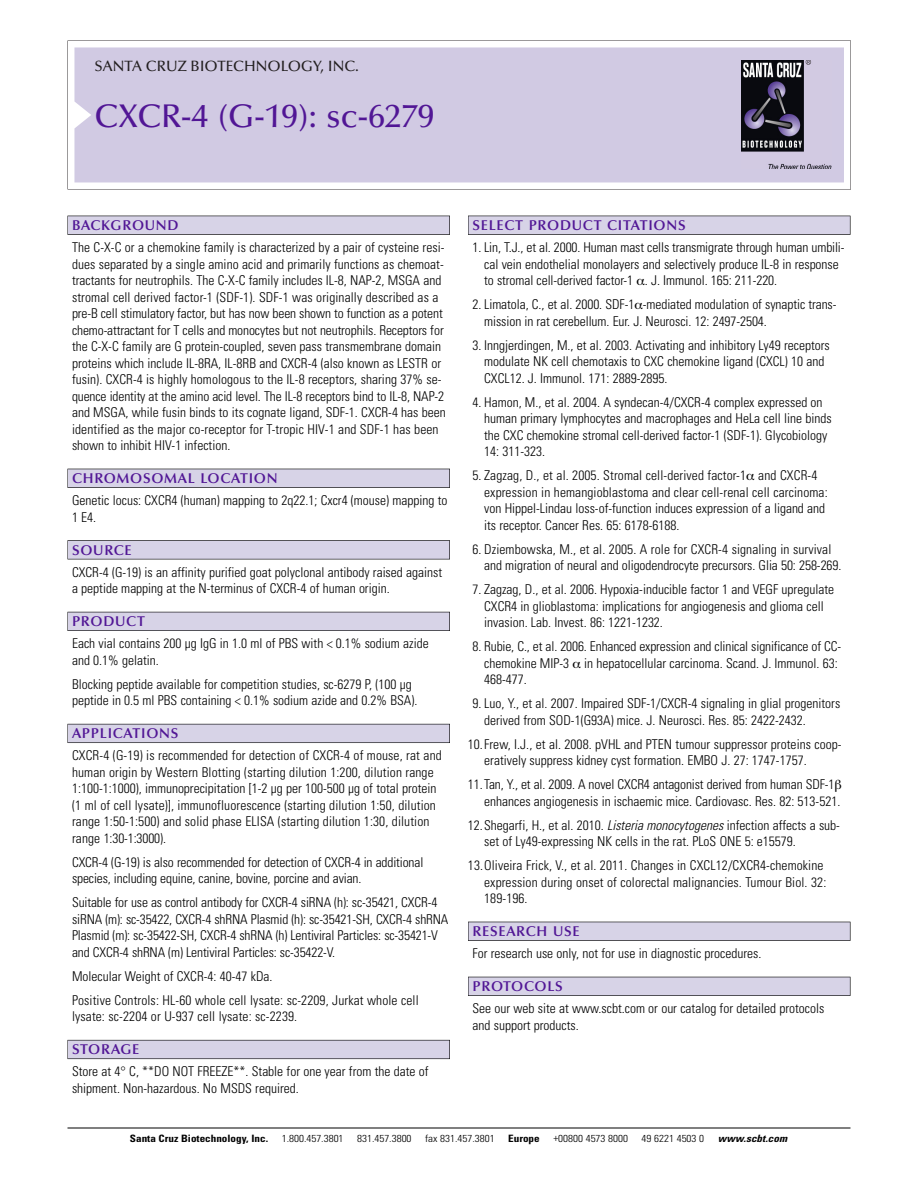
<style>
.page{position:relative;width:918px;height:1188px;background:#fff}
.page>*{position:absolute;margin:0;border:0;box-sizing:border-box;transform-origin:0 0}
.t1{font:500 33px "Optima";color:#511695}
.t2{font:500 15px "Optima";color:#231f20}
.t3{font:600 14.25px "Optima";letter-spacing:.05em;color:#511695}
.t4{font:300 condensed 13.5px/16.5px "Univers";color:#000}
.t5{font:300 condensed 10.2px "Univers";color:#000;scale:1.1 1}
.t6{font:700 condensed 10.2px "Univers";color:#000;scale:1.1 1}
.t7{font:italic 700 condensed 10.2px "Univers";letter-spacing:.005em;color:#000;scale:1.1 1}
.s1{font-style:italic}
</style>
<div class="page">
<svg style="left:68px;top:40px;width:783px;height:149px"></svg>
<div style="left:74px;top:47px;width:770px;height:135px;background:#d1cae3"></div>
<img style="left:741px;top:60px;width:90px;height:108px">
<div style="left:68px;top:216px;width:382px;height:19px;background:#525155"></div>
<div style="left:68px;top:216px;width:381px;height:18px;background:#d7d3e7"></div>
<div style="left:68px;top:469px;width:382px;height:19px;background:#515055"></div>
<div style="left:68px;top:469px;width:381px;height:18px;background:#d7d3e7"></div>
<div style="left:68px;top:540px;width:382px;height:19px;background:#545357"></div>
<div style="left:68px;top:541px;width:381px;height:18px;background:#d7d3e7"></div>
<div style="left:68px;top:612px;width:382px;height:19px;background:#54535a"></div>
<div style="left:68px;top:612px;width:381px;height:18px;background:#d7d3e7"></div>
<div style="left:68px;top:724px;width:382px;height:19px;background:#5b5a62"></div>
<div style="left:68px;top:724px;width:381px;height:18px;background:#d7d3e7"></div>
<div style="left:68px;top:1040px;width:382px;height:19px;background:#66646e"></div>
<div style="left:68px;top:1040px;width:381px;height:18px;background:#d7d3e7"></div>
<div style="left:468px;top:216px;width:382px;height:19px;background:#525155"></div>
<div style="left:468px;top:216px;width:382px;height:18px;background:#d7d3e7"></div>
<div style="left:468px;top:922px;width:382px;height:19px;background:#515055"></div>
<div style="left:468px;top:922px;width:382px;height:18px;background:#d7d3e7"></div>
<div style="left:468px;top:977px;width:382px;height:19px;background:#525158"></div>
<div style="left:468px;top:977px;width:382px;height:18px;background:#d7d3e7"></div>
<hr style="left:68px;top:1128px;width:782px;height:1px;background:#000">
<p class="t2" style="left:94px;top:61px;width:266px">SANTA CRUZ BIOTECHNOLOGY, INC.</p>
<h1 class="t1" style="left:94px;top:103px;width:341px">CXCR-4 (G-19): sc-6279</h1>
<p class="t3" style="left:72px;top:219px;width:108px">BACKGROUND</p>
<p class="t4" style="left:72px;top:240px;width:375px">The C-X-C or a chemokine family is characterized by a pair of cysteine resi&shy;dues separated by a single amino acid and primarily functions as chemoat&shy;tractants for neutrophils. The C-X-C family includes IL-8, NAP-2, MSGA and stromal cell derived factor-1 (SDF-1). SDF-1 was originally described as a pre-B cell stimulatory factor, but has now been shown to function as a potent chemo-attractant for T cells and monocytes but not neutrophils. Receptors for the C-X-C family are G protein-coupled, seven pass transmembrane domain proteins which include IL-8RA, IL-8RB and CXCR-4 (also known as LESTR or fusin). CXCR-4 is highly homologous to the IL-8 receptors, sharing 37% se&shy;quence identity at the amino acid level. The IL-8 receptors bind to IL-8, NAP-2 and MSGA, while fusin binds to its cognate ligand, SDF-1. CXCR-4 has been identified as the major co-receptor for T-tropic HIV-1 and SDF-1 has been shown to inhibit HIV-1 infection.</p>
<p class="t3" style="left:72px;top:473px;width:207px">CHROMOSOMAL LOCATION</p>
<p class="t4" style="left:72px;top:493px;width:377px">Genetic locus: CXCR4 (human) mapping to 2q22.1; Cxcr4 (mouse) mapping to<br>1 E4.</p>
<p class="t3" style="left:72px;top:544px;width:61px">SOURCE</p>
<p class="t4" style="left:72px;top:565px;width:372px">CXCR-4 (G-19) is an affinity purified goat polyclonal antibody raised against a peptide mapping at the N-terminus of CXCR-4 of human origin.</p>
<p class="t3" style="left:72px;top:616px;width:74px">PRODUCT</p>
<p class="t4" style="left:72px;top:636px;width:358px">Each vial contains 200 µg IgG in 1.0 ml of PBS with &lt; 0.1% sodium azide and 0.1% gelatin.</p>
<p class="t4" style="left:72px;top:677px;width:347px">Blocking peptide available for competition studies, sc-6279 P, (100 µg peptide in 0.5 ml PBS containing &lt; 0.1% sodium azide and 0.2% BSA).</p>
<p class="t3" style="left:72px;top:728px;width:108px">APPLICATIONS</p>
<p class="t4" style="left:72px;top:748px;width:371px">CXCR-4 (G-19) is recommended for detection of CXCR-4 of mouse, rat and human origin by Western Blotting (starting dilution 1:200, dilution range 1:100-1:1000), immunoprecipitation [1-2 µg per 100-500 µg of total protein (1 ml of cell lysate)], immunofluorescence (starting dilution 1:50, dilution range 1:50-1:500) and solid phase ELISA (starting dilution 1:30, dilution range 1:30-1:3000).</p>
<p class="t4" style="left:72px;top:855px;width:353px">CXCR-4 (G-19) is also recommended for detection of CXCR-4 in additional species, including equine, canine, bovine, porcine and avian.</p>
<p class="t4" style="left:72px;top:895px;width:378px">Suitable for use as control antibody for CXCR-4 siRNA (h): sc-35421, CXCR-4 siRNA (m): sc-35422, CXCR-4 shRNA Plasmid (h): sc-35421-SH, CXCR-4 shRNA Plasmid (m): sc-35422-SH, CXCR-4 shRNA (h) Lentiviral Particles: sc-35421-V and CXCR-4 shRNA (m) Lentiviral Particles: sc-35422-V.</p>
<p class="t4" style="left:72px;top:965px;width:348px;line-height:24px">Molecular Weight of CXCR-4: 40-47 kDa.<br>Positive Controls: HL-60 whole cell lysate: sc-2209, Jurkat whole cell</p>
<p class="t4" style="left:72px;top:1009px;width:227px">lysate: sc-2204 or U-937 cell lysate: sc-2239.</p>
<p class="t3" style="left:72px;top:1044px;width:69px">STORAGE</p>
<p class="t4" style="left:72px;top:1064px;width:358px">Store at 4° C, **DO NOT FREEZE**. Stable for one year from the date of shipment. Non-hazardous. No MSDS required.</p>
<p class="t3" style="left:473px;top:219px;width:215px">SELECT PRODUCT CITATIONS</p>
<p class="t4" style="left:484px;top:240px;width:362px;text-indent:-12px">1. Lin, T.J., et al. 2000. Human mast cells transmigrate through human umbili&shy;cal vein endothelial monolayers and selectively produce IL-8 in response to stromal cell-derived factor-1 . J. Immunol. 165: 211-220.</p>
<p class="t4" style="left:484px;top:297px;width:354px;text-indent:-12px">2. Limatola, C., et al. 2000. SDF-1 -mediated modulation of synaptic trans&shy;mission in rat cerebellum. Eur. J. Neurosci. 12: 2497-2504.</p>
<p class="t4" style="left:484px;top:338px;width:347px;text-indent:-12px">3. Inngjerdingen, M., et al. 2003. Activating and inhibitory Ly49 receptors modulate NK cell chemotaxis to CXC chemokine ligand (CXCL) 10 and<br>CXCL12. J. Immunol. 171: 2889-2895.</p>
<p class="t4" style="left:484px;top:395px;width:349px;text-indent:-12px">4. Hamon, M., et al. 2004. A syndecan-4/CXCR-4 complex expressed on human primary lymphocytes and macrophages and HeLa cell line binds the CXC chemokine stromal cell-derived factor-1 (SDF-1). Glycobiology 14: 311-323.</p>
<p class="t4" style="left:484px;top:468px;width:345px;text-indent:-12px">5. Zagzag, D., et al. 2005. Stromal cell-derived factor-1 and CXCR-4 expression in hemangioblastoma and clear cell-renal cell carcinoma: von Hippel-Lindau loss-of-function induces expression of a ligand and its receptor. Cancer Res. 65: 6178-6188.</p>
<p class="t4" style="left:484px;top:542px;width:359px;text-indent:-12px">6. Dziembowska, M., et al. 2005. A role for CXCR-4 signaling in survival and migration of neural and oligodendrocyte precursors. Glia 50: 258-269.</p>
<p class="t4" style="left:484px;top:582px;width:351px;text-indent:-12px">7. Zagzag, D., et al. 2006. Hypoxia-inducible factor 1 and VEGF upregulate<br>CXCR4 in glioblastoma: implications for angiogenesis and glioma cell invasion. Lab. Invest. 86: 1221-1232.</p>
<p class="t4" style="left:484px;top:639px;width:359px;text-indent:-12px">8. Rubie, C., et al. 2006. Enhanced expression and clinical significance of CC&shy;chemokine MIP-3 in hepatocellular carcinoma. Scand. J. Immunol. 63:<br>468-477.</p>
<p class="t4" style="left:484px;top:696px;width:358px;text-indent:-12px">9. Luo, Y., et al. 2007. Impaired SDF-1/CXCR-4 signaling in glial progenitors derived from SOD-1(G93A) mice. J. Neurosci. Res. 85: 2422-2432.</p>
<p class="t4" style="left:484px;top:737px;width:359px;text-indent:-16px">10.Frew, I.J., et al. 2008. pVHL and PTEN tumour suppressor proteins coop&shy;eratively suppress kidney cyst formation. EMBO J. 27: 1747-1757.</p>
<p class="t4" style="left:484px;top:777px;width:358px;text-indent:-16px">11.Tan, Y., et al. 2009. A novel CXCR4 antagonist derived from human SDF-1 enhances angiogenesis in ischaemic mice. Cardiovasc. Res. 82: 513-521.</p>
<p class="t4" style="left:484px;top:818px;width:357px;text-indent:-16px">12.Shegarfi, H., et al. 2010. <span class="s1">Listeria monocytogenes</span> infection affects a sub&shy;set of Ly49-expressing NK cells in the rat. PLoS ONE 5: e15579.</p>
<p class="t4" style="left:484px;top:858px;width:344px;text-indent:-16px">13.Oliveira Frick, V., et al. 2011. Changes in CXCL12/CXCR4-chemokine expression during onset of colorectal malignancies. Tumour Biol. 32:<br>189-196.</p>
<p class="t3" style="left:473px;top:926px;width:109px">RESEARCH USE</p>
<p class="t4" style="left:473px;top:946px;width:290px">For research use only, not for use in diagnostic procedures.</p>
<p class="t3" style="left:473px;top:981px;width:92px">PROTOCOLS</p>
<p class="t4" style="left:473px;top:1001px;width:353px">See our web site at www.scbt.com or our catalog for detailed protocols and support products.</p>
<p class="t6" style="left:130px;top:1135px;width:127px">Santa Cruz Biotechnology, Inc.</p>
<p class="t5" style="left:282px;top:1135px;width:58px">1.800.457.3801</p>
<p class="t5" style="left:357px;top:1135px;width:51px">831.457.3800</p>
<p class="t5" style="left:425px;top:1135px;width:65px">fax 831.457.3801</p>
<p class="t6" style="left:508px;top:1135px;width:30px">Europe</p>
<p class="t5" style="left:553px;top:1135px;width:69px">+00800 4573 8000</p>
<p class="t5" style="left:642px;top:1135px;width:58px">49 6221 4503 0</p>
<p class="t7" style="left:718px;top:1135px;width:64px">www.scbt.com</p>
</div>
